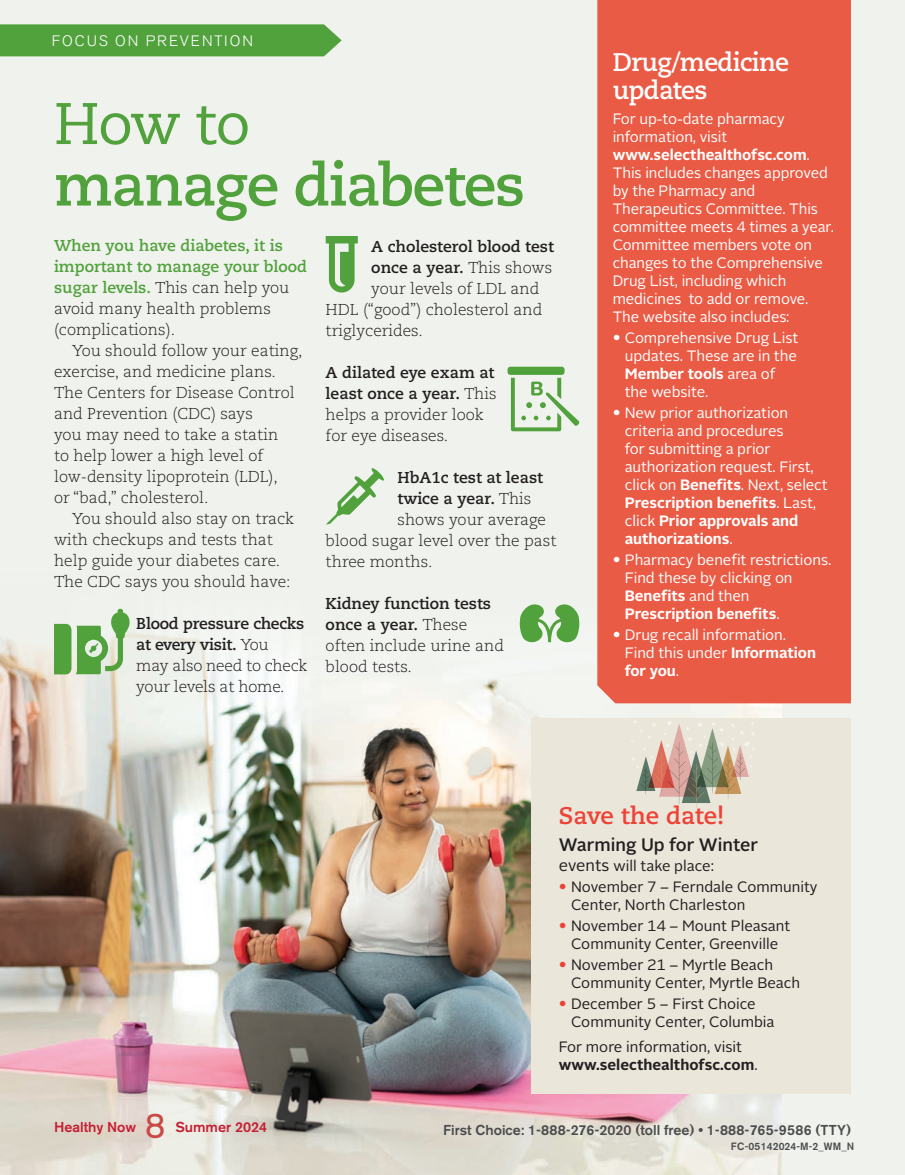
<style>
.page{position:relative;width:905px;height:1175px;background:#fff}
.page>*{position:absolute;margin:0;border:0;box-sizing:border-box;transform-origin:0 0}
.t1{font:700 58.5px "Caecilia LT Std";letter-spacing:-.025em;color:#51a13c}
.t2{font:58.5px "Caecilia LT Std";color:#51a13c}
.t3{font:35.7px "Akz Gro B Eotf";color:#ca4946}
.t4{font:700 25.5px/28.5px "Caecilia LT Std";letter-spacing:-.025em;color:#fff}
.t5{font:700 24px "Caecilia LT Std";color:#ee4236}
.t6{font:500 18px "Alright Sans";color:#231f20}
.t7{font:300 15.75px/21px "Caecilia LT Std";color:#231f20}
.t8{font:700 15.75px/21px "Caecilia LT Std";color:#51a13c}
.t9{font:700 15.75px "Caecilia LT Std";color:#231f20}
.t10{font:15px/18px "Alright Sans";letter-spacing:-.005em;color:#fff}
.t11{font:15px/18px "Alright Sans";color:#231f20}
.t12{font:300 15px "Akz Gro B Eotf";letter-spacing:.135em;color:#fff}
.t13{font:14.25px "Akz Gro B Eotf Med";color:#4b4c4d}
.t14{font:14.25px "Akz Gro B Eotf Med";color:#c41f32}
.t15{font:10.5px "Akz Gro B Eotf Med";letter-spacing:.015em;color:#4b4c4d}
.s1{font-weight:300;color:#231f20}
.s2{font-weight:700}
.s3{font-weight:300}
.s4{font-family:"Caecilia LT Std";font-weight:300;font-size:15.75px}
.s5{font-size:16.5px}
.s6{font-family:"Caecilia LT Std";font-weight:300;font-size:15.75px;color:#ee4236}
</style>
<div class="page">
<div style="left:0;top:0;width:904px;height:1174px;background:#f0f3ed"></div>
<img style="left:0;top:620px;width:781px;height:554px">
<div style="left:531px;top:717px;width:319px;height:376px;background:#eae6da"></div>
<svg style="left:631px;top:720px;width:124px;height:88px"></svg>
<div style="left:597px;top:0;width:253px;height:703px;background:#ea5b45"></div>
<div style="left:0;top:24px;width:341px;height:32px;background:#51a13c"></div>
<svg style="left:54px;top:608px;width:76px;height:66px"></svg>
<div style="left:507px;top:367px;width:57px;height:8px;background:#51a13c;border-radius:3px"></div>
<svg style="left:511px;top:378px;width:69px;height:53px"></svg>
<svg style="left:326px;top:236px;width:32px;height:56px"></svg>
<svg style="left:326px;top:468px;width:58px;height:56px"></svg>
<svg style="left:519px;top:604px;width:60px;height:38px"></svg>
<p class="t12" style="left:52px;top:32px;width:202px">FOCUS ON PREVENTION</p>
<h1 class="t2" style="left:54px;top:90px;width:198px">How to</h1>
<h1 class="t1" style="left:54px;top:151px;width:472px">manage diabetes</h1>
<p class="t8" style="left:54px;top:236px;width:255px">When you have diabetes, it is important to manage your blood sugar levels. <span class="s1">This can help you avoid many health problems (complications).</span></p>
<p class="t7" style="left:54px;top:341px;width:250px;text-indent:18px">You should follow your eating, exercise, and medicine plans.<br>The Centers for Disease Control and Prevention (CDC) says<br>you may need to take a statin<br>to help lower a high level of low-density lipoprotein (LDL),<br>or “bad,” cholesterol.</p>
<p class="t7" style="left:54px;top:509px;width:242px;text-indent:18px">You should also stay on track with checkups and tests that help guide your diabetes care.<br>The CDC says you should have:</p>
<p class="t7" style="left:136px;top:614px;width:173px"><span class="s2">Blood pressure checks at every visit.</span> You<br>may also need to check your levels at home.</p>
<p class="t9" style="left:371px;top:237px;width:184px">A cholesterol blood test</p>
<p class="t9" style="left:371px;top:258px;width:182px">once a year. <span class="s3">This shows</span></p>
<p class="t7" style="left:371px;top:278px;width:169px">your levels of LDL and</p>
<p class="t7" style="left:325px;top:299px;width:218px">HDL (“good”) cholesterol and</p>
<p class="t7" style="left:325px;top:320px;width:99px">triglycerides.</p>
<p class="t7" style="left:325px;top:362px;width:172px"><span class="s2">A dilated eye exam at least once a year.</span> This helps a provider look for eye diseases.</p>
<p class="t9" style="left:397px;top:468px;width:147px">HbA1c test at least</p>
<p class="t9" style="left:397px;top:489px;width:135px">twice a year. <span class="s3">This</span></p>
<p class="t7" style="left:397px;top:509px;width:150px">shows your average</p>
<p class="t7" style="left:325px;top:530px;width:232px">blood sugar level over the past</p>
<p class="t7" style="left:325px;top:551px;width:108px">three months.</p>
<p class="t7" style="left:325px;top:593px;width:180px"><span class="s2">Kidney function tests once a year.</span> These often include urine and blood tests.</p>
<h3 class="t4" style="left:612px;top:48px;width:178px">Drug/medicine updates</h3>
<p class="t10" style="left:612px;top:110px;width:223px">For up-to-date pharmacy information, visit <span class="s2">www.selecthealthofsc.com</span>.<br>This includes changes approved by the Pharmacy and<br>Therapeutics Committee. This committee meets 4 times a year.<br>Committee members vote on changes to the Comprehensive<br>Drug List, including which medicines to add or remove.<br>The website also includes:</p>
<p class="t10" style="left:624px;top:329px;width:175px;text-indent:-12px"><span class="s4">•</span> Comprehensive Drug List updates. These are in the<br><span class="s2">Member tools</span> area of the website.</p>
<p class="t10" style="left:624px;top:404px;width:204px;text-indent:-12px"><span class="s4">•</span> New prior authorization criteria and procedures<br>for submitting a prior authorization request. First, click on <span class="s2">Benefits</span>. Next, select<br><span class="s2">Prescription benefits</span>. Last, click <span class="s2">Prior approvals and authorizations</span>.</p>
<p class="t10" style="left:624px;top:551px;width:208px;text-indent:-12px"><span class="s4">•</span> Pharmacy benefit restrictions.<br>Find these by clicking on<br><span class="s2">Benefits</span> and then<br><span class="s2">Prescription benefits</span>.</p>
<p class="t10" style="left:624px;top:626px;width:193px;text-indent:-12px"><span class="s4">•</span> Drug recall information.<br>Find this under <span class="s2">Information for you</span>.</p>
<h3 class="t5" style="left:559px;top:801px;width:167px">Save the date!</h3>
<p class="t6" style="left:559px;top:832px;width:201px">Warming Up for Winter</p>
<p class="t11" style="left:559px;top:857px;width:157px"><span class="s5">events</span> will take place:</p>
<p class="t11" style="left:571px;top:878px;width:248px;text-indent:-12px"><span class="s6">•</span> November 7 – Ferndale Community<br>Center, North Charleston</p>
<p class="t11" style="left:559px;top:917px;width:233px;text-align:center"><span class="s6">•</span> November 14 – Mount Pleasant<br>Community Center, Greenville</p>
<p class="t11" style="left:571px;top:956px;width:231px;text-indent:-12px"><span class="s6">•</span> November 21 – Myrtle Beach<br>Community Center, Myrtle Beach</p>
<p class="t11" style="left:571px;top:995px;width:205px;text-indent:-12px"><span class="s6">•</span> December 5 – First Choice<br>Community Center, Columbia</p>
<p class="t11" style="left:559px;top:1037px;width:200px">For more information, visit <span class="s2">www.selecthealthofsc.com</span>.</p>
<p class="t14" style="left:54px;top:1118px;width:84px">Healthy Now</p>
<h2 class="t3" style="left:145px;top:1104px;width:22px">8</h2>
<p class="t14" style="left:175px;top:1118px;width:93px">Summer 2024</p>
<p class="t13" style="left:443px;top:1121px;width:409px">First Choice: 1-888-276-2020 (toll free) • 1-888-765-9586 (TTY)</p>
<p class="t15" style="left:731px;top:1140px;width:125px">FC-05142024-M-2_WM_N</p>
<p class="t15" style="left:729px;top:1140px;width:125px">FC-05142024-M-2_WM_N</p>
</div>
